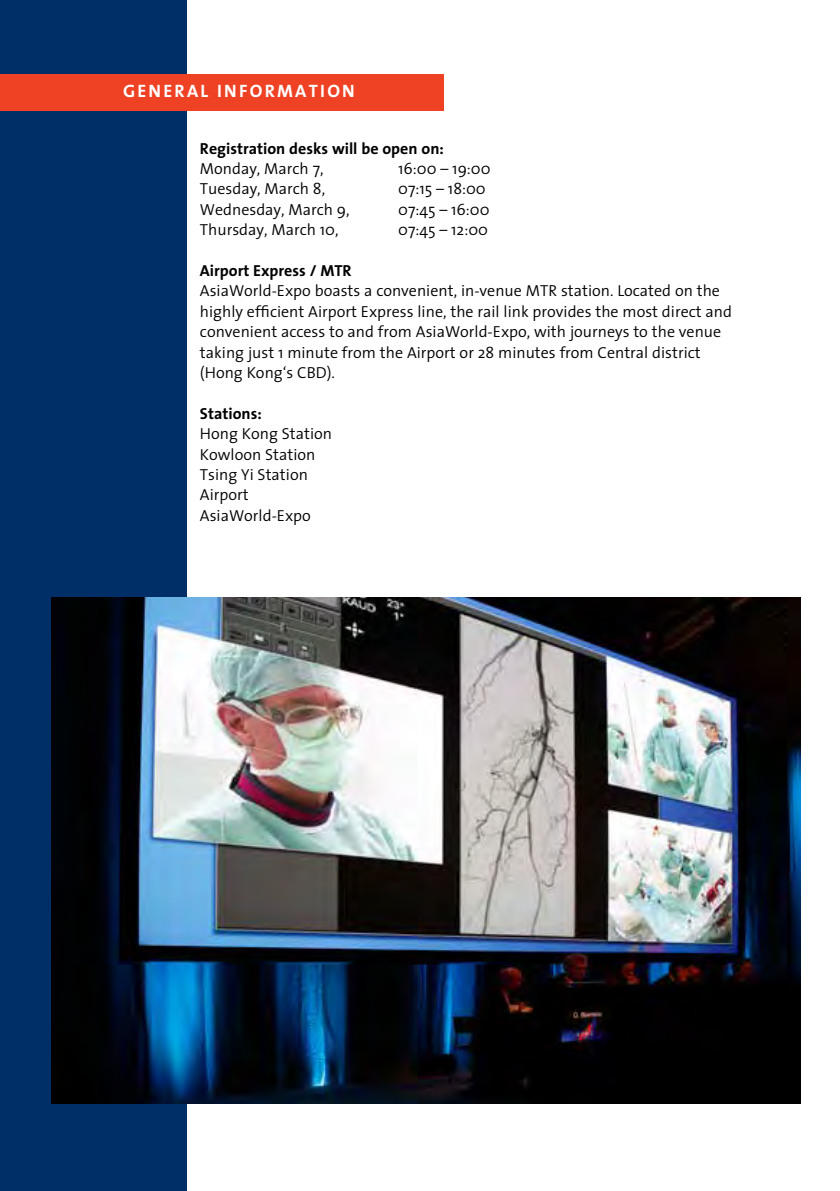
<style>
.page{position:relative;width:840px;height:1191px;background:#fff}
.page>*{position:absolute;margin:0;border:0;box-sizing:border-box;transform-origin:0 0}
.t1{font:18px "The Sans Bold Caps";letter-spacing:.125em;color:#fff}
.t2{font:300 16px/20.4px "The Sans";color:#000}
.t3{font:700 16px "The Sans";color:#000}
</style>
<div class="page">
<hr style="left:839px;top:74px;width:1px;height:35px;background:#fcaf17">
<div style="left:0;top:0;width:187px;height:1191px;background:#002e67"></div>
<div style="left:0;top:74px;width:443px;height:36px;background:#ef4123"></div>
<img style="left:51px;top:597px;width:748px;height:506px">
<p class="t1" style="left:123px;top:75px;width:233px">GENERAL INFORMATION</p>
<p class="t3" style="left:200px;top:135px;width:245px">Registration desks will be open on:</p>
<p class="t2" style="left:200px;top:158px;width:125px">Monday, March 7,</p>
<p class="t2" style="left:398px;top:158px;width:94px">16:00 – 19:00</p>
<p class="t2" style="left:200px;top:178px;width:127px">Tuesday, March 8,</p>
<p class="t2" style="left:398px;top:178px;width:89px">07:15 – 18:00</p>
<p class="t2" style="left:200px;top:199px;width:151px">Wednesday, March 9,</p>
<p class="t2" style="left:398px;top:199px;width:93px">07:45 – 16:00</p>
<p class="t2" style="left:200px;top:219px;width:140px">Thursday, March 10,</p>
<p class="t2" style="left:398px;top:219px;width:91px">07:45 – 12:00</p>
<p class="t3" style="left:200px;top:257px;width:153px">Airport Express / MTR</p>
<p class="t2" style="left:200px;top:280px;width:533px">AsiaWorld-Expo boasts a convenient, in-venue MTR station. Located on the highly efficient Airport Express line, the rail link provides the most direct and convenient access to and from AsiaWorld-Expo, with journeys to the venue taking just 1 minute from the Airport or 28 minutes from Central district (Hong Kong‘s CBD).</p>
<p class="t3" style="left:200px;top:400px;width:63px">Stations:</p>
<p class="t2" style="left:200px;top:423px;width:134px">Hong Kong Station<br>Kowloon Station<br>Tsing Yi Station<br>Airport<br>AsiaWorld-Expo</p>
</div>
